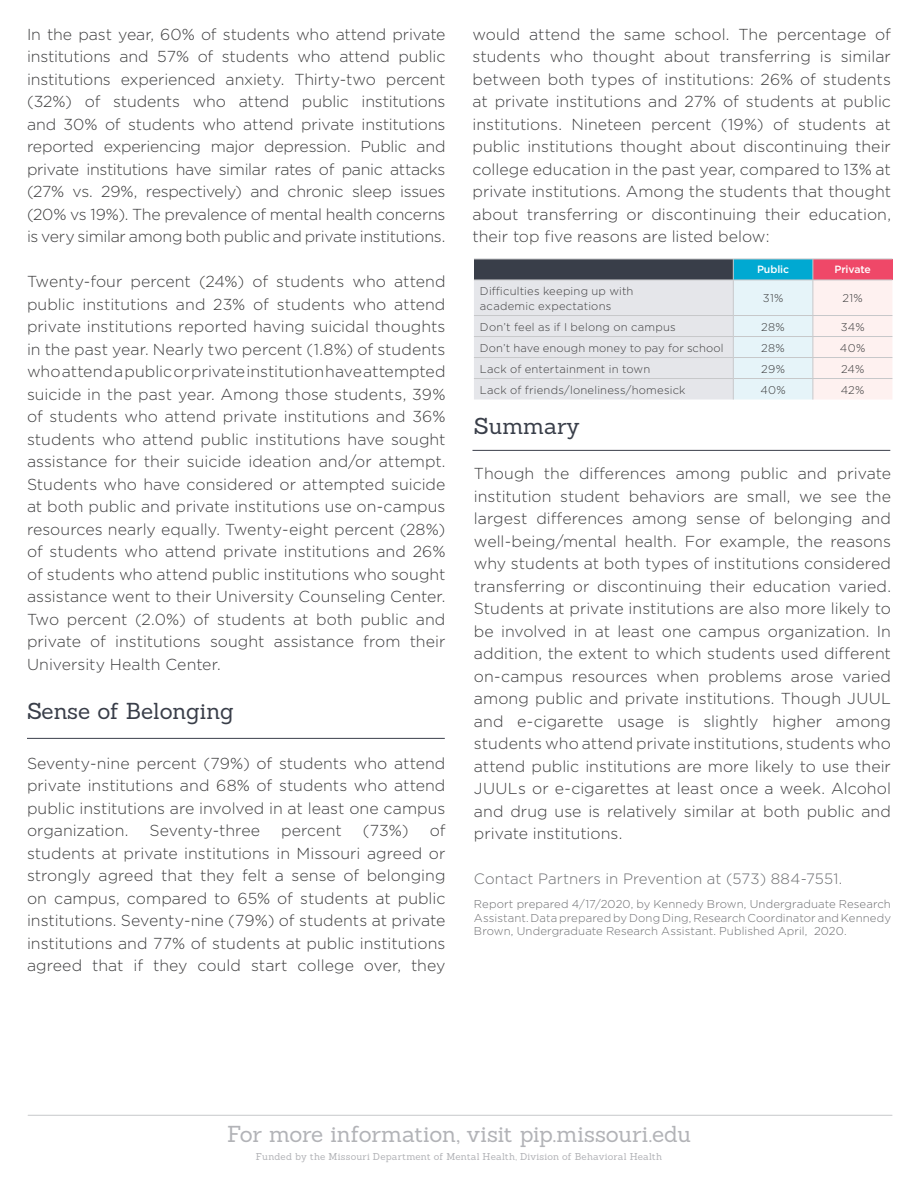
<style>
.page{position:relative;width:918px;height:1188px;background:#fff}
.page>*{position:absolute;margin:0;border:0;box-sizing:border-box;transform-origin:0 0}
.t1{font:22.5px "Sanchez";letter-spacing:-.01em;color:#b2b3b7}
.t2{font:22.5px "Sanchez";letter-spacing:-.005em;color:#393e49}
.t3{font:300 15.9px/22.5px "Gotham";color:#3e3e3f;text-align:justify}
.t4{font:300 15px "Gotham";letter-spacing:.005em;color:#6c6d70}
.t5{font:300 11.4px/13.5px "Gotham";letter-spacing:.005em;color:#6c6d70;text-align:justify}
.t6{font:300 11.25px/14.5px "Gotham";letter-spacing:.015em;color:#3e3e3f}
.t7{font:500 10.5px "Gotham";letter-spacing:-.01em;color:#fff}
.t8{font:9.75px "Sanchez";letter-spacing:.02em;color:#b2b3b7}
</style>
<div class="page">
<hr style="left:28px;top:1115px;width:864px;height:1px;background:#c7c8ca">
<svg style="left:474px;top:259px;width:418px;height:141px"></svg>
<hr style="left:474px;top:336px;width:259px;height:1px;background:#c7c8ca">
<hr style="left:733px;top:336px;width:80px;height:1px;background:#c7c8ca">
<hr style="left:813px;top:336px;width:79px;height:1px;background:#c7c8ca">
<hr style="left:474px;top:357px;width:259px;height:1px;background:#c7c8ca">
<hr style="left:733px;top:357px;width:80px;height:1px;background:#c7c8ca">
<hr style="left:813px;top:357px;width:79px;height:1px;background:#c7c8ca">
<hr style="left:474px;top:378px;width:259px;height:1px;background:#c7c8ca">
<hr style="left:733px;top:378px;width:80px;height:1px;background:#c7c8ca">
<hr style="left:813px;top:378px;width:79px;height:1px;background:#c7c8ca">
<hr style="left:27px;top:738px;width:418px;height:1px;background:#393e49">
<hr style="left:472px;top:450px;width:418px;height:1px;background:#393e49">
<p class="t3" style="left:27px;top:22px;width:420px">In the past year, 60% of students who attend private institutions and 57% of students who attend public institutions experienced anxiety. Thirty-two percent (32%) of students who attend public institutions and 30% of students who attend private institutions reported experiencing major depression. Public and private institutions have similar rates of panic attacks (27% vs. 29%, respectively) and chronic sleep issues (20% vs 19%). The prevalence of mental health concerns is very similar among both public and private institutions.</p>
<p class="t3" style="left:27px;top:270px;width:420px">Twenty-four percent (24%) of students who attend public institutions and 23% of students who attend private institutions reported having suicidal thoughts in the past year. Nearly two percent (1.8%) of students who attend a public or private institution have attempted suicide in the past year. Among those students, 39% of students who attend private institutions and 36% students who attend public institutions have sought assistance for their suicide ideation and/or attempt.<br>Students who have considered or attempted suicide at both public and private institutions use on-campus resources nearly equally. Twenty-eight percent (28%) of students who attend private institutions and 26% of students who attend public institutions who sought assistance went to their University Counseling Center.<br>Two percent (2.0%) of students at both public and private of institutions sought assistance from their University Health Center.</p>
<p class="t2" style="left:27px;top:697px;width:208px">Sense of Belonging</p>
<p class="t3" style="left:27px;top:751px;width:420px">Seventy-nine percent (79%) of students who attend private institutions and 68% of students who attend public institutions are involved in at least one campus organization.</p>
<p class="t3" style="left:27px;top:819px;width:420px;text-indent:403px">of students at private institutions in Missouri agreed or strongly agreed that they felt a sense of belonging on campus, compared to 65% of students at public institutions. Seventy-nine (79%) of students at private institutions and 77% of students at public institutions agreed that if they could start college over, they</p>
<p class="t3" style="left:150px;top:819px;width:112px">Seventy-three</p>
<p class="t3" style="left:281px;top:819px;width:62px">percent</p>
<p class="t3" style="left:363px;top:819px;width:47px">(73%)</p>
<p class="t3" style="left:472px;top:22px;width:420px">would attend the same school. The percentage of students who thought about transferring is similar between both types of institutions: 26% of students at private institutions and 27% of students at public institutions. Nineteen percent (19%) of students at public institutions thought about discontinuing their college education in the past year, compared to 13% at private institutions. Among the students that thought about transferring or discontinuing their education, their top five reasons are listed below:</p>
<p class="t7" style="left:757px;top:263px;width:34px">Public</p>
<p class="t7" style="left:834px;top:263px;width:38px">Private</p>
<p class="t6" style="left:480px;top:283px;width:155px">Difficulties keeping up with academic expectations</p>
<p class="t6" style="left:763px;top:291px;width:22px">31%</p>
<p class="t6" style="left:843px;top:291px;width:22px">21%</p>
<p class="t6" style="left:480px;top:319px;width:197px">Don’t feel as if I belong on campus</p>
<p class="t6" style="left:761px;top:319px;width:25px">28%</p>
<p class="t6" style="left:841px;top:319px;width:26px">34%</p>
<p class="t6" style="left:480px;top:340px;width:245px">Don’t have enough money to pay for school</p>
<p class="t6" style="left:761px;top:340px;width:25px">28%</p>
<p class="t6" style="left:840px;top:340px;width:27px">40%</p>
<p class="t6" style="left:480px;top:361px;width:172px">Lack of entertainment in town</p>
<p class="t6" style="left:761px;top:361px;width:25px">29%</p>
<p class="t6" style="left:841px;top:361px;width:25px">24%</p>
<p class="t6" style="left:480px;top:382px;width:207px">Lack of friends/loneliness/homesick</p>
<p class="t6" style="left:760px;top:382px;width:27px">40%</p>
<p class="t6" style="left:841px;top:382px;width:25px">42%</p>
<p class="t2" style="left:474px;top:412px;width:107px">Summary</p>
<p class="t3" style="left:474px;top:462px;width:419px">Though the differences among public and private institution student behaviors are small, we see the largest differences among sense of belonging and well-being/mental health. For example, the reasons why students at both types of institutions considered transferring or discontinuing their education varied.<br>Students at private institutions are also more likely to be involved in at least one campus organization. In addition, the extent to which students used different on-campus resources when problems arose varied among public and private institutions. Though JUUL and e-cigarette usage is slightly higher among students who attend private institutions, students who attend public institutions are more likely to use their JUULs or e-cigarettes at least once a week. Alcohol and drug use is relatively similar at both public and private institutions.</p>
<p class="t4" style="left:474px;top:870px;width:370px">Contact Partners in Prevention at (573) 884-7551.</p>
<p class="t5" style="left:474px;top:897px;width:419px">Report prepared 4/17/2020, by Kennedy Brown, Undergraduate Research Assistant. Data prepared by Dong Ding, Research Coordinator and Kennedy Brown, Undergraduate Research Assistant. Published April, 2020.</p>
<h1 class="t1" style="left:227px;top:1120px;width:465px">For more information, visit pip.missouri.edu</h1>
<p class="t8" style="left:256px;top:1150px;width:408px">Funded by the Missouri Department of Mental Health, Division of Behavioral Health</p>
</div>
